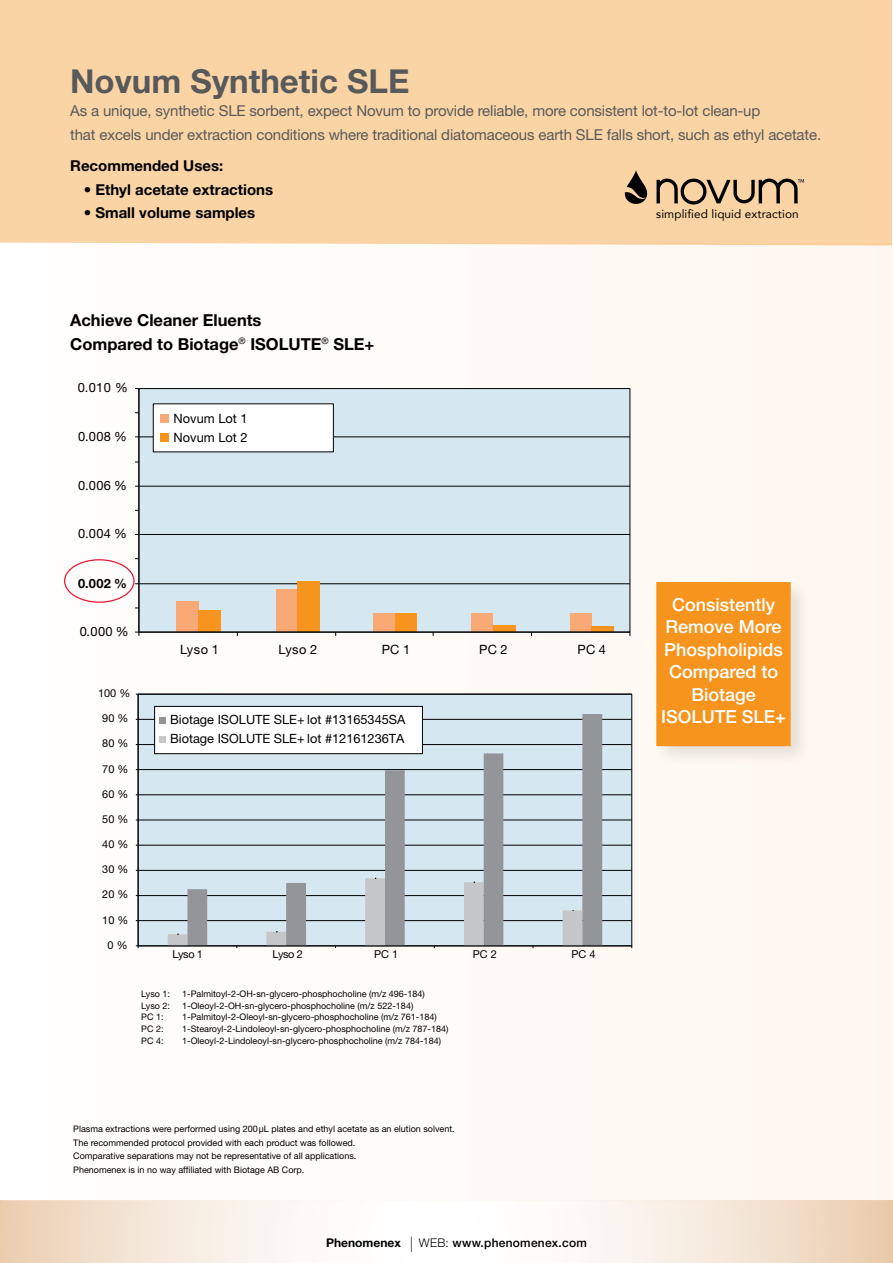
<style>
.page{position:relative;width:893px;height:1263px;background:#fff}
.page>*{position:absolute;margin:0;border:0;box-sizing:border-box;transform-origin:0 0}
.t1{font:700 33px "Helvetica Neue LT Std";color:#58595b}
.t2{font:500 18px/22.5px "Helvetica Neue LT Std";color:#fff;text-align:center}
.t3{font:700 16.5px/24px "Helvetica Neue LT Std";color:#000}
.t4{font:15px/23.2px "Helvetica Neue LT Std";letter-spacing:-.01em;color:#58595b}
.t5{font:700 15px "Helvetica Neue LT Std";color:#000}
.t6{font:12.9px "Helvetica Neue LT Std";letter-spacing:.025em;color:#000}
.t7{font:12.9px/19px "Helvetica Neue LT Std";color:#000}
.t8{font:700 12.9px "Helvetica Neue LT Std";color:#000}
.t9{font:12.75px/19.2px "Helvetica Neue LT Std";color:#000}
.t10{font:500 12px "Helvetica Neue LT Std";letter-spacing:.02em;color:#000}
.t11{font:11.85px "Avenir";letter-spacing:.005em;color:#000}
.t12{font:10.95px "Helvetica Neue LT Std";color:#000}
.t13{font:9px/13.5px "Helvetica Neue LT Std";color:#000}
.s1{font-weight:700}
.s2{font-weight:400;font-stretch:condensed;font-size:21.6px}
.s3{font-weight:300}
</style>
<div class="page">
<svg style="left:0;top:1200px;width:892px;height:63px"></svg>
<hr style="left:892px;top:1200px;width:1px;height:63px;background:#e9c9a7">
<div style="left:3px;top:244px;width:890px;height:956px;background:#fffaf6"></div>
<div style="left:0;top:0;width:892px;height:245px;background:#fbd4a5"></div>
<div style="left:138px;top:389px;width:492px;height:244px;background:#d5e7f0"></div>
<hr style="left:139px;top:583px;width:491px;height:1px;background:#000">
<div style="left:176px;top:602px;width:23px;height:30px;background:#f9a976"></div>
<div style="left:276px;top:589px;width:22px;height:43px;background:#f9a976"></div>
<div style="left:373px;top:614px;width:23px;height:18px;background:#f9a976"></div>
<div style="left:472px;top:613px;width:21px;height:19px;background:#f9a976"></div>
<div style="left:570px;top:614px;width:21px;height:18px;background:#f9a976"></div>
<div style="left:199px;top:610px;width:22px;height:22px;background:#f7941e"></div>
<div style="left:396px;top:614px;width:21px;height:18px;background:#f7941e"></div>
<div style="left:493px;top:625px;width:22px;height:7px;background:#f7941e"></div>
<div style="left:591px;top:626px;width:23px;height:6px;background:#f7941e"></div>
<div style="left:297px;top:581px;width:22px;height:51px;background:#f7941e"></div>
<hr style="left:139px;top:534px;width:491px;height:1px;background:#000">
<hr style="left:139px;top:486px;width:491px;height:1px;background:#000">
<hr style="left:139px;top:437px;width:491px;height:1px;background:#000">
<div style="left:139px;top:388px;width:491px;height:244px;border:1px solid #000"></div>
<hr style="left:139px;top:389px;width:1px;height:243px;background:#000">
<hr style="left:139px;top:632px;width:491px;height:1px;background:#000">
<div style="left:153px;top:404px;width:180px;height:48px;background:#fff"></div>
<div style="left:160px;top:414px;width:9px;height:9px;background:#f9a976"></div>
<div style="left:160px;top:433px;width:9px;height:9px;background:#f7941e"></div>
<div style="left:64px;top:559px;width:71px;height:44px;border:1px solid #ed1a3b;border-radius:50%"></div>
<div style="left:138px;top:694px;width:494px;height:252px;background:#d5e7f0"></div>
<hr style="left:138px;top:920px;width:494px;height:1px;background:#000">
<hr style="left:138px;top:895px;width:494px;height:1px;background:#000">
<hr style="left:138px;top:870px;width:494px;height:1px;background:#000">
<hr style="left:138px;top:845px;width:494px;height:1px;background:#000">
<hr style="left:138px;top:820px;width:494px;height:1px;background:#000">
<hr style="left:138px;top:794px;width:494px;height:1px;background:#000">
<hr style="left:138px;top:769px;width:494px;height:1px;background:#000">
<hr style="left:138px;top:744px;width:494px;height:1px;background:#000">
<hr style="left:138px;top:719px;width:494px;height:1px;background:#000">
<svg style="left:187px;top:714px;width:415px;height:231px"></svg>
<hr style="left:138px;top:694px;width:1px;height:252px;background:#000">
<hr style="left:138px;top:945px;width:494px;height:1px;background:#000">
<svg style="left:168px;top:878px;width:414px;height:70px"></svg>
<div style="left:155px;top:706px;width:267px;height:48px;background:#fff"></div>
<div style="left:154px;top:706px;width:269px;height:48px;border:1px solid #000"></div>
<div style="left:159px;top:717px;width:7px;height:7px;background:#939598"></div>
<div style="left:159px;top:736px;width:7px;height:7px;background:#c4c6c8"></div>
<div style="left:653px;top:579px;width:159px;height:188px;background:#000;opacity:.1"></div>
<div style="left:656px;top:582px;width:135px;height:164px;background:#f7941e"></div>
<svg style="left:625px;top:170px;width:24px;height:34px"></svg>
<svg style="left:656px;top:179px;width:148px;height:26px;background:#b19674"></svg>
<h1 class="t1" style="left:70px;top:61px;width:341px">Novum Synthetic SLE</h1>
<h3 class="t4" style="left:70px;top:99px;width:752px">As a unique, synthetic SLE sorbent, expect Novum to provide reliable, more consistent lot-to-lot clean-up<br>that excels under extraction conditions where traditional diatomaceous earth SLE falls short, such as ethyl acetate.</h3>
<h3 class="t5" style="left:70px;top:157px;width:155px">Recommended Uses:</h3>
<h3 class="t5" style="left:84px;top:180px;width:191px">• Ethyl acetate extractions</h3>
<h3 class="t5" style="left:84px;top:203px;width:173px">• Small volume samples</h3>
<h3 class="t11" style="left:656px;top:204px;width:144px">simplified liquid extraction</h3>
<h3 class="t3" style="left:70px;top:308px;width:306px">Achieve Cleaner Eluents<br>Compared to Biotage<sup>®</sup> ISOLUTE<sup>®</sup> SLE+</h3>
<h3 class="t6" style="left:78px;top:380px;width:52px">0.010 %</h3>
<h3 class="t6" style="left:78px;top:428px;width:50px">0.008 %</h3>
<h3 class="t6" style="left:78px;top:478px;width:50px">0.006 %</h3>
<h3 class="t6" style="left:78px;top:526px;width:50px">0.004 %</h3>
<h3 class="t7" style="left:174px;top:409px;width:76px">Novum Lot 1<br>Novum Lot 2</h3>
<h3 class="t8" style="left:78px;top:575px;width:50px">0.002 %</h3>
<h3 class="t6" style="left:80px;top:624px;width:50px">0.000 %</h3>
<h3 class="t6" style="left:180px;top:642px;width:40px">Lyso 1</h3>
<h3 class="t6" style="left:278px;top:642px;width:40px">Lyso 2</h3>
<h3 class="t6" style="left:382px;top:642px;width:30px">PC 1</h3>
<h3 class="t6" style="left:479px;top:642px;width:30px">PC 2</h3>
<h3 class="t6" style="left:577px;top:642px;width:30px">PC 4</h3>
<p class="t12" style="left:98px;top:687px;width:34px">100 %</p>
<p class="t12" style="left:102px;top:712px;width:28px">90 %</p>
<p class="t12" style="left:102px;top:737px;width:28px">80 %</p>
<p class="t12" style="left:102px;top:762px;width:28px">70 %</p>
<p class="t12" style="left:102px;top:787px;width:28px">60 %</p>
<p class="t12" style="left:102px;top:812px;width:28px">50 %</p>
<p class="t12" style="left:102px;top:838px;width:28px">40 %</p>
<p class="t12" style="left:102px;top:863px;width:28px">30 %</p>
<p class="t12" style="left:102px;top:888px;width:28px">20 %</p>
<p class="t12" style="left:102px;top:913px;width:28px">10 %</p>
<p class="t12" style="left:108px;top:938px;width:22px">0 %</p>
<h3 class="t9" style="left:170px;top:709px;width:237px">Biotage ISOLUTE SLE+ lot #13165345SA<br>Biotage ISOLUTE SLE+ lot #12161236TA</h3>
<p class="t12" style="left:173px;top:947px;width:32px">Lyso 1</p>
<p class="t12" style="left:273px;top:947px;width:32px">Lyso 2</p>
<p class="t12" style="left:374px;top:947px;width:26px">PC 1</p>
<p class="t12" style="left:473px;top:947px;width:26px">PC 2</p>
<p class="t12" style="left:571px;top:947px;width:26px">PC 4</p>
<p class="t13" style="left:141px;top:986px;width:30px">Lyso 1:</p>
<p class="t13" style="left:182px;top:986px;width:244px">1-Palmitoyl-2-OH-sn-glycero-phosphocholine (m/z 496-184)</p>
<p class="t13" style="left:141px;top:998px;width:30px">Lyso 2:</p>
<p class="t13" style="left:182px;top:998px;width:233px">1-Oleoyl-2-OH-sn-glycero-phosphocholine (m/z 522-184)</p>
<p class="t13" style="left:141px;top:1010px;width:24px">PC 1:</p>
<p class="t13" style="left:182px;top:1010px;width:256px">1-Palmitoyl-2-Oleoyl-sn-glycero-phosphocholine (m/z 761-184)</p>
<p class="t13" style="left:141px;top:1022px;width:24px">PC 2:</p>
<p class="t13" style="left:182px;top:1022px;width:268px">1-Stearoyl-2-Lindoleoyl-sn-glycero-phosphocholine (m/z 787-184)</p>
<p class="t13" style="left:141px;top:1034px;width:24px">PC 4:</p>
<p class="t13" style="left:182px;top:1034px;width:260px">1-Oleoyl-2-Lindoleoyl-sn-glycero-phosphocholine (m/z 784-184)</p>
<p class="t13" style="left:73px;top:1122px;width:383px">Plasma extractions were performed using 200µL plates and ethyl acetate as an elution solvent.<br>The recommended protocol provided with each product was followed.<br>Comparative separations may not be representative of all applications.<br>Phenomenex is in no way affiliated with Biotage AB Corp.</p>
<h3 class="t10" style="left:326px;top:1236px;width:262px"><span class="s1">Phenomenex</span> <span class="s2">l</span> <span class="s3">WEB:</span> www.phenomenex.com</h3>
<h2 class="t2" style="left:661px;top:593px;width:126px">Consistently<br>Remove More<br>Phospholipids<br>Compared to<br>Biotage<br>ISOLUTE SLE+</h2>
</div>
